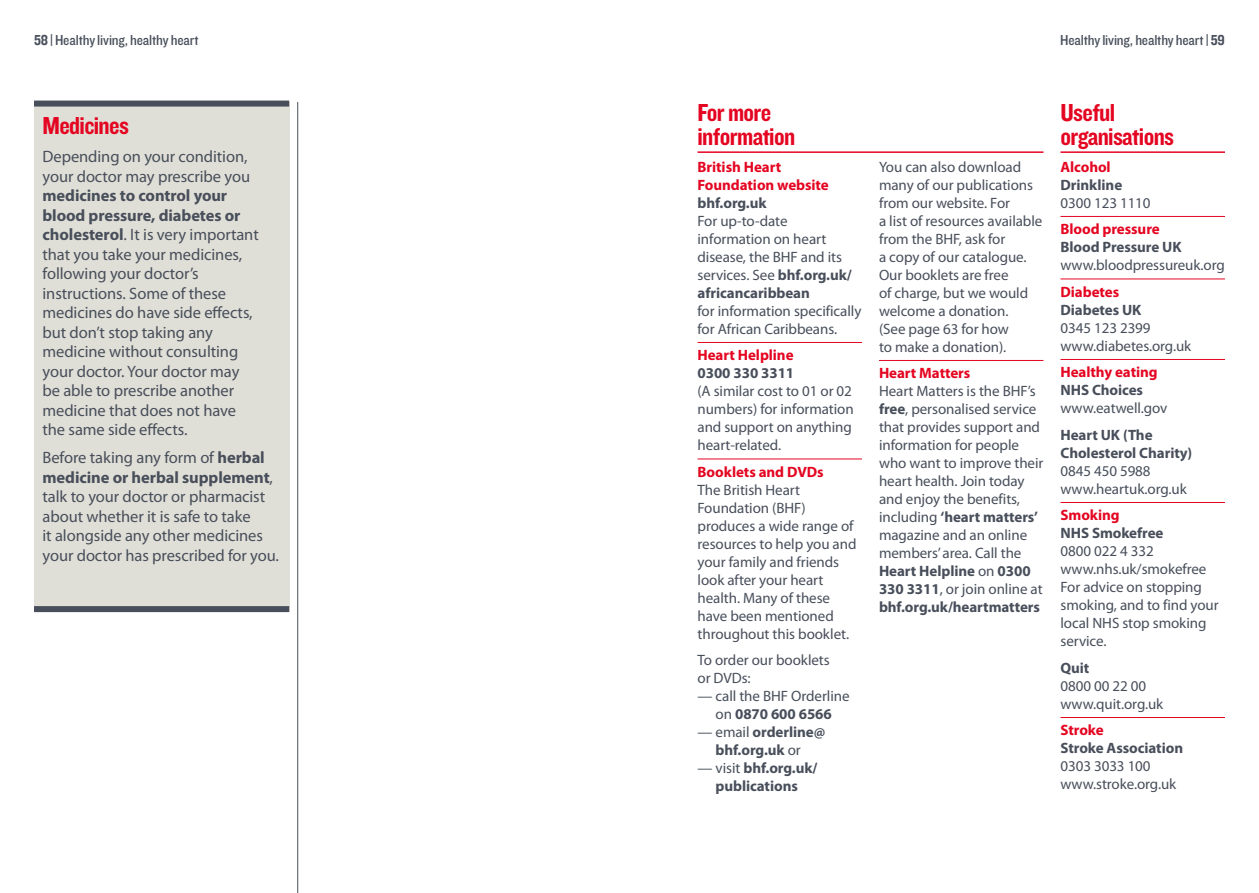
<style>
.page{position:relative;width:1259px;height:893px;background:#fff}
.page>*{position:absolute;margin:0;border:0;box-sizing:border-box;transform-origin:0 0}
.t1{font:25.5px/24px "Knockout HTF50 Welterweight";letter-spacing:-.025em;color:#e40521}
.t2{font:16.5px/19.5px "Myriad Pro";letter-spacing:-.005em;color:#484f5b}
.t3{font:15px/18px "Myriad Pro";letter-spacing:-.005em;color:#484f5b}
.t4{font:700 15px/18px "Myriad Pro";letter-spacing:-.005em;color:#484f5b;text-align:center}
.t5{font:700 15px/18px "Myriad Pro";letter-spacing:-.005em;color:#e40521}
.t6{font:15px "Knockout HTF30 Junior Welterwt";letter-spacing:-.01em;color:#484f5b}
.s1{font-family:"Knockout HTF50 Welterweight"}
.s2{font-weight:700}
.s3{font-weight:400}
</style>
<div class="page">
<hr style="left:1060px;top:151px;width:165px;height:2px;background:#e40521">
<hr style="left:697px;top:151px;width:346px;height:2px;background:#e40521">
<hr style="left:697px;top:342px;width:165px;height:1px;background:#e40521">
<hr style="left:697px;top:459px;width:165px;height:1px;background:#e40521">
<hr style="left:879px;top:360px;width:164px;height:1px;background:#e40521">
<hr style="left:1060px;top:216px;width:165px;height:1px;background:#e40521">
<hr style="left:1060px;top:279px;width:165px;height:1px;background:#e40521">
<hr style="left:1060px;top:359px;width:165px;height:1px;background:#e40521">
<hr style="left:1060px;top:502px;width:165px;height:1px;background:#e40521">
<hr style="left:1060px;top:717px;width:165px;height:1px;background:#e40521">
<div style="left:34px;top:102px;width:255px;height:509px;background:#e0dfd7"></div>
<div style="left:34px;top:101px;width:255px;height:6px;background:#484f5b"></div>
<div style="left:34px;top:606px;width:255px;height:6px;background:#484f5b"></div>
<hr style="left:297px;top:102px;width:1px;height:791px;background:#484f5b">
<p class="t6" style="left:34px;top:32px;width:166px"><span class="s1">58</span> | Healthy living, healthy heart</p>
<p class="t6" style="left:1060px;top:32px;width:166px">Healthy living, healthy heart | <span class="s1">59</span></p>
<h1 class="t1" style="left:43px;top:114px;width:88px">Medicines</h1>
<p class="t2" style="left:43px;top:147px;width:209px">Depending on your condition, your doctor may prescribe you</p>
<p class="t2" style="left:43px;top:186px;width:218px"><span class="s2">medicines to control your blood pressure, diabetes or cholesterol</span>. It is very important that you take your medicines, following your doctor’s instructions. Some of these medicines do have side effects, but don’t stop taking any medicine without consulting your doctor. Your doctor may be able to prescribe another medicine that does not have the same side effects.</p>
<p class="t2" style="left:43px;top:448px;width:238px">Before taking any form of <span class="s2">herbal medicine or herbal supplement</span>, talk to your doctor or pharmacist about whether it is safe to take<br>it alongside any other medicines your doctor has prescribed for you.</p>
<h1 class="t1" style="left:697px;top:101px;width:99px">For more information</h1>
<p class="t5" style="left:697px;top:158px;width:133px">British Heart<br>Foundation website</p>
<p class="t4" style="left:697px;top:194px;width:71px">bhf.org.uk</p>
<p class="t3" style="left:697px;top:212px;width:156px">For up-to-date information on heart disease, the BHF and its services. See <span class="s2">bhf.org.uk/ africancaribbean</span></p>
<p class="t3" style="left:697px;top:302px;width:165px">for information specifically for African Caribbeans.</p>
<p class="t5" style="left:697px;top:346px;width:98px">Heart Helpline</p>
<p class="t4" style="left:697px;top:364px;width:98px">0300 330 3311</p>
<p class="t3" style="left:697px;top:382px;width:158px">(A similar cost to 01 or 02 numbers) for information and support on anything heart-related.</p>
<p class="t5" style="left:697px;top:463px;width:128px">Booklets and DVDs</p>
<p class="t3" style="left:697px;top:481px;width:160px">The British Heart<br>Foundation (BHF) produces a wide range of resources to help you and your family and friends look after your heart health. Many of these have been mentioned throughout this booklet.</p>
<p class="t3" style="left:697px;top:651px;width:134px">To order our booklets or DVDs:</p>
<p class="t3" style="left:697px;top:687px;width:153px;text-align:center">— call the BHF Orderline on <span class="s2">0870 600 6566</span></p>
<p class="t4" style="left:697px;top:723px;width:129px"><span class="s3">— email</span> orderline@ bhf.org.uk <span class="s3">or</span></p>
<p class="t4" style="left:697px;top:759px;width:121px"><span class="s3">— visit</span> bhf.org.uk/ publications</p>
<p class="t3" style="left:879px;top:158px;width:165px">You can also download many of our publications from our website. For<br>a list of resources available from the BHF, ask for<br>a copy of our catalogue.<br>Our booklets are free<br>of charge, but we would welcome a donation.<br>(See page 63 for how<br>to make a donation).</p>
<p class="t5" style="left:879px;top:364px;width:93px">Heart Matters</p>
<p class="t3" style="left:879px;top:382px;width:166px">Heart Matters is the BHF’s <span class="s2">free</span>, personalised service that provides support and information for people who want to improve their heart health. Join today and enjoy the benefits, including <span class="s2">‘heart matters’ </span>magazine and an online members’ area. Call the<br><span class="s2">Heart Helpline</span> on <span class="s2">0300<br>330 3311</span>, or join online at <span class="s2">bhf.org.uk/heartmatters</span></p>
<h1 class="t1" style="left:1060px;top:101px;width:115px">Useful organisations</h1>
<p class="t5" style="left:1060px;top:158px;width:52px">Alcohol</p>
<p class="t4" style="left:1060px;top:176px;width:63px">Drinkline</p>
<p class="t3" style="left:1060px;top:194px;width:92px">0300 123 1110</p>
<p class="t5" style="left:1060px;top:220px;width:101px">Blood pressure</p>
<p class="t4" style="left:1060px;top:238px;width:123px">Blood Pressure UK</p>
<p class="t3" style="left:1060px;top:256px;width:166px">www.bloodpressureuk.org</p>
<p class="t5" style="left:1060px;top:283px;width:60px">Diabetes</p>
<p class="t4" style="left:1060px;top:301px;width:82px">Diabetes UK</p>
<p class="t3" style="left:1060px;top:319px;width:132px">0345 123 2399 www.diabetes.org.uk</p>
<p class="t5" style="left:1060px;top:363px;width:99px">Healthy eating</p>
<p class="t4" style="left:1060px;top:381px;width:84px">NHS Choices</p>
<p class="t3" style="left:1060px;top:399px;width:108px">www.eatwell.gov</p>
<p class="t4" style="left:1060px;top:426px;width:133px;text-align:left">Heart UK (The<br>Cholesterol Charity)</p>
<p class="t3" style="left:1060px;top:462px;width:128px">0845 450 5988 www.heartuk.org.uk</p>
<p class="t5" style="left:1060px;top:506px;width:61px">Smoking</p>
<p class="t4" style="left:1060px;top:524px;width:104px">NHS Smokefree</p>
<p class="t3" style="left:1060px;top:542px;width:160px">0800 022 4 332 www.nhs.uk/smokefree<br>For advice on stopping smoking, and to find your local NHS stop smoking service.</p>
<p class="t4" style="left:1060px;top:659px;width:30px">Quit</p>
<p class="t3" style="left:1060px;top:677px;width:104px">0800 00 22 00 www.quit.org.uk</p>
<p class="t5" style="left:1060px;top:721px;width:45px">Stroke</p>
<p class="t4" style="left:1060px;top:739px;width:124px">Stroke Association</p>
<p class="t3" style="left:1060px;top:757px;width:117px">0303 3033 100 www.stroke.org.uk</p>
</div>
